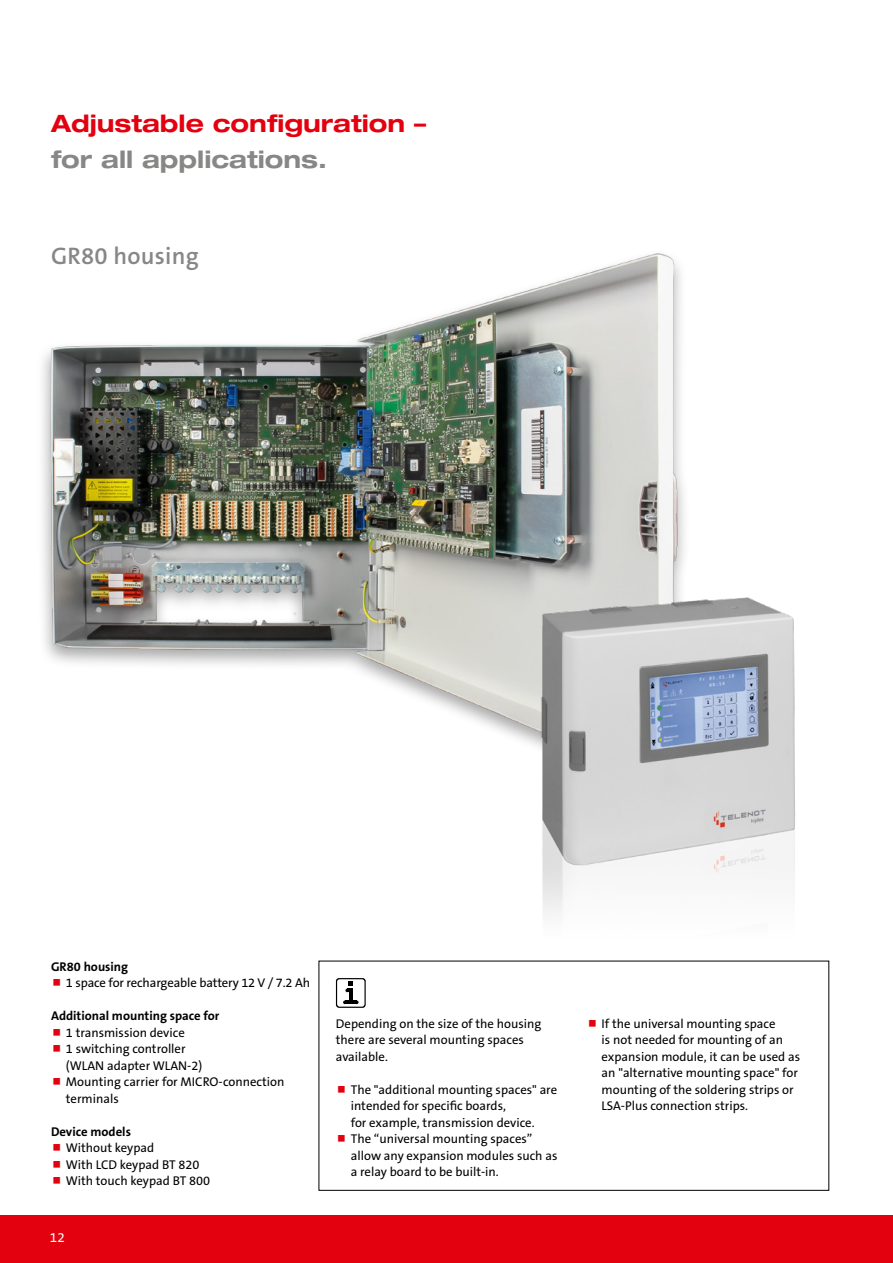
<style>
.page{position:relative;width:893px;height:1263px;background:#fff}
.page>*{position:absolute;margin:0;border:0;box-sizing:border-box;transform-origin:0 0}
.t1{font:700 expanded 24px "Helvetica Neue LT Pro";color:#e3000f}
.t2{font:700 expanded 24px "Helvetica Neue LT Pro";color:#878786}
.t3{font:600 24px "The Sans B Plus W6";letter-spacing:.01em;color:#878786}
.t4{font:13.5px "The Sans B Plus W5 Plain";color:#fff}
.t5{font:12.75px/16.5px "The Sans B Plus W5 Plain";color:#000}
.t6{font:700 12.75px "The Sans B Plus W7";color:#000}
</style>
<div class="page">
<div style="left:0;top:1215px;width:893px;height:48px;background:#e3000f"></div>
<img style="left:42px;top:253px;width:643px;height:491px">
<img style="left:533px;top:588px;width:273px;height:603px">
<svg style="left:336px;top:978px;width:30px;height:30px"></svg>
<hr style="left:345px;top:1000px;width:12px;height:4px;background:#000">
<hr style="left:349px;top:989px;width:4px;height:11px;background:#000">
<svg style="left:589px;top:1020px;width:7px;height:6px"></svg>
<h1 class="t1" style="left:51px;top:108px;width:377px">Adjustable configuration –</h1>
<h1 class="t2" style="left:51px;top:144px;width:277px">for all applications.</h1>
<h1 class="t3" style="left:51px;top:241px;width:149px">GR80 housing</h1>
<p class="t6" style="left:51px;top:958px;width:79px">GR80 housing</p>
<p class="t5" style="left:66px;top:974px;width:246px">1 space for rechargeable battery 12 V / 7.2 Ah</p>
<p class="t6" style="left:51px;top:1007px;width:170px">Additional mounting space for</p>
<p class="t5" style="left:66px;top:1024px;width:220px">1 transmission device<br>1 switching controller<br>(WLAN adapter WLAN-2)<br>Mounting carrier for MICRO-connection terminals</p>
<p class="t6" style="left:51px;top:1123px;width:81px">Device models</p>
<p class="t5" style="left:66px;top:1139px;width:146px">Without keypad<br>With LCD keypad BT 820<br>With touch keypad BT 800</p>
<p class="t4" style="left:50px;top:1229px;width:16px">12</p>
<p class="t5" style="left:336px;top:1015px;width:207px">Depending on the size of the housing there are several mounting spaces available.</p>
<p class="t5" style="left:351px;top:1081px;width:208px">The "additional mounting spaces" are intended for specific boards,<br>for example, transmission device.<br>The “universal mounting spaces” allow any expansion modules such as a relay board to be built-in.</p>
<p class="t5" style="left:602px;top:1015px;width:200px">If the universal mounting space<br>is not needed for mounting of an expansion module, it can be used as an "alternative mounting space" for mounting of the soldering strips or LSA-Plus connection strips.</p>
</div>
